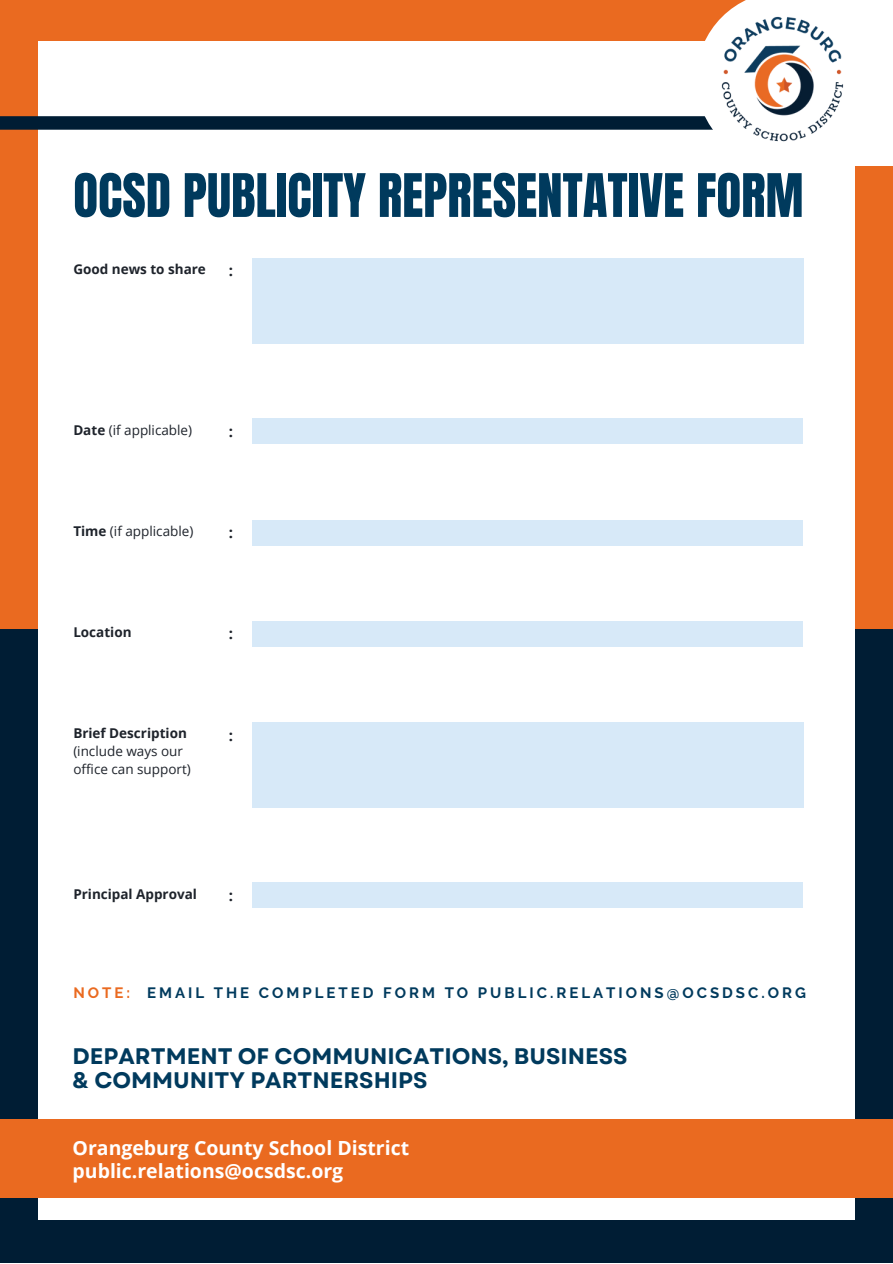
<style>
.page{position:relative;width:893px;height:1264px;background:#fff}
.page>*{position:absolute;margin:0;border:0;box-sizing:border-box;transform-origin:0 0}
.t1{font:51px "Anton";color:#003a5d}
.t2{font:700 22.5px/23.5px "Garet";color:#003a5d}
.t3{font:700 19.5px/22.5px "Open Sans";color:#fff}
.t4{font:700 15px "Raleway";letter-spacing:.2em;color:#003a5d}
.t5{font:700 15px "Open Sans";color:#1e232b}
.t6{font:13.5px/18px "Open Sans";color:#1e232b}
.t7{font:700 13.5px "Open Sans";color:#1e232b}
.s1{font-weight:700}
.s2{color:#ea6a20}
</style>
<div class="page">
<div style="left:0;top:0;width:892px;height:1262px;background:#ea6a20"></div>
<div style="left:0;top:629px;width:892px;height:633px;background:#001d34"></div>
<div style="left:38px;top:42px;width:816px;height:1178px;background:#fff"></div>
<div style="left:0;top:1119px;width:892px;height:78px;background:#ea6a20"></div>
<div style="left:0;top:116px;width:892px;height:14px;background:#001d34"></div>
<svg style="left:696px;top:0;width:174px;height:166px"></svg>
<div style="left:803px;top:0;width:89px;height:165px;background:#fff"></div>
<img style="left:720px;top:14px;width:124px;height:129px">
<div style="left:252px;top:258px;width:551px;height:85px;background:#d7e9f8"></div>
<div style="left:252px;top:418px;width:550px;height:26px;background:#d7e9f8"></div>
<div style="left:252px;top:519px;width:550px;height:26px;background:#d7e9f8"></div>
<div style="left:252px;top:620px;width:550px;height:26px;background:#d7e9f8"></div>
<div style="left:252px;top:722px;width:551px;height:85px;background:#d7e9f8"></div>
<div style="left:252px;top:882px;width:550px;height:26px;background:#d7e9f8"></div>
<h1 class="t1" style="left:73px;top:159px;width:731px">OCSD PUBLICITY REPRESENTATIVE FORM</h1>
<p class="t7" style="left:73px;top:260px;width:134px">Good news to share</p>
<p class="t5" style="left:229px;top:260px;width:6px">:</p>
<p class="t6" style="left:73px;top:420px;width:120px"><span class="s1">Date</span> (if applicable)</p>
<p class="t5" style="left:229px;top:421px;width:6px">:</p>
<p class="t6" style="left:73px;top:522px;width:122px"><span class="s1">Time</span> (if applicable)</p>
<p class="t5" style="left:229px;top:522px;width:6px">:</p>
<p class="t7" style="left:73px;top:623px;width:60px">Location</p>
<p class="t5" style="left:229px;top:623px;width:6px">:</p>
<p class="t7" style="left:73px;top:724px;width:115px">Brief Description</p>
<p class="t6" style="left:73px;top:742px;width:119px">(include ways our office can support)</p>
<p class="t5" style="left:229px;top:724px;width:6px">:</p>
<p class="t7" style="left:73px;top:884px;width:125px">Principal Approval</p>
<p class="t5" style="left:229px;top:885px;width:6px">:</p>
<p class="t4" style="left:73px;top:983px;width:734px"><span class="s2">NOTE:</span> EMAIL THE COMPLETED FORM TO PUBLIC.RELATIONS@OCSDSC.ORG</p>
<h2 class="t2" style="left:73px;top:1044px;width:556px">DEPARTMENT OF COMMUNICATIONS, BUSINESS &amp; COMMUNITY PARTNERSHIPS</h2>
<h3 class="t3" style="left:73px;top:1136px;width:338px">Orangeburg County School District public.relations@ocsdsc.org</h3>
</div>
